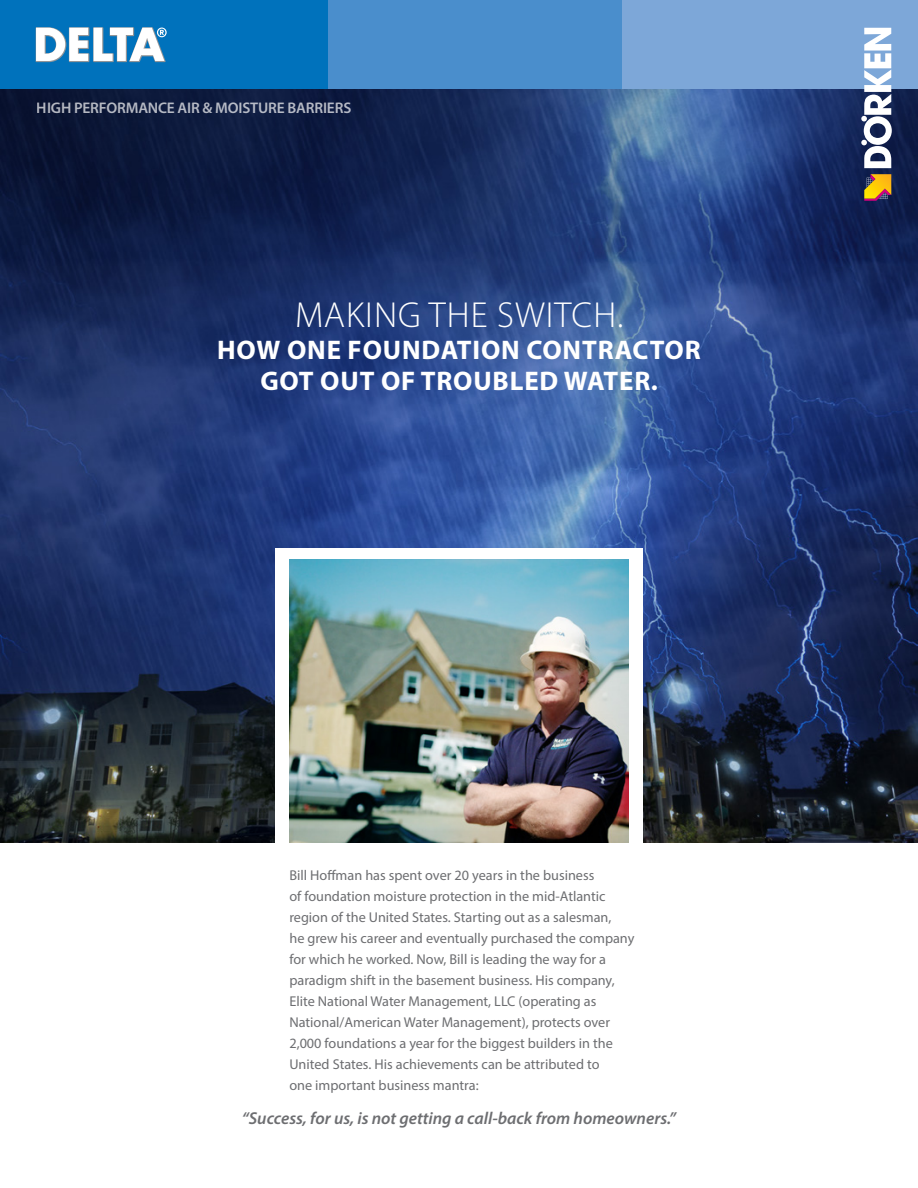
<style>
.page{position:relative;width:918px;height:1188px;background:#fff}
.page>*{position:absolute;margin:0;border:0;box-sizing:border-box;transform-origin:0 0}
.t1{font:300 36.3px "Myriad Pro";letter-spacing:.03em;color:#fff}
.t2{font:700 27px/31.5px "Myriad Pro";letter-spacing:.03em;color:#fff;text-align:center}
.t3{font:italic 600 17.25px "Myriad Pro";color:#6d6e71}
.t4{font:600 15.45px "Myriad Pro";letter-spacing:-.01em;color:#fff}
.t5{font:14.25px/21px "Myriad Pro";color:#6d6e71}
</style>
<div class="page">
<img style="left:0;top:89px;width:918px;height:753px">
<div style="left:0;top:0;width:329px;height:89px;background:#0072bc"></div>
<svg style="left:36px;top:27px;width:131px;height:35px"></svg>
<div style="left:328px;top:0;width:295px;height:89px;background:#4a8ecc"></div>
<div style="left:623px;top:0;width:295px;height:89px;background:#7da7d8"></div>
<svg style="left:861px;top:28px;width:31px;height:140px"></svg>
<svg style="left:864px;top:174px;width:27px;height:27px"></svg>
<div style="left:275px;top:549px;width:368px;height:639px;background:#fff"></div>
<img style="left:289px;top:560px;width:340px;height:282px">
<p class="t4" style="left:37px;top:98px;width:316px">HIGH PERFORMANCE AIR &amp; MOISTURE BARRIERS</p>
<h1 class="t1" style="left:295px;top:294px;width:330px">MAKING THE SWITCH.</h1>
<h2 class="t2" style="left:217px;top:333px;width:485px">HOW ONE FOUNDATION CONTRACTOR<br>GOT OUT OF TROUBLED WATER.</h2>
<p class="t5" style="left:289px;top:865px;width:347px">Bill Hoffman has spent over 20 years in the business<br>of foundation moisture protection in the mid-Atlantic region of the United States. Starting out as a salesman,<br>he grew his career and eventually purchased the company for which he worked. Now, Bill is leading the way for a paradigm shift in the basement business. His company, Elite National Water Management, LLC (operating as National/American Water Management), protects over 2,000 foundations a year for the biggest builders in the United States. His achievements can be attributed to<br>one important business mantra:</p>
<p class="t3" style="left:242px;top:1107px;width:436px">“Success, for us, is not getting a call-back from homeowners.”</p>
</div>
